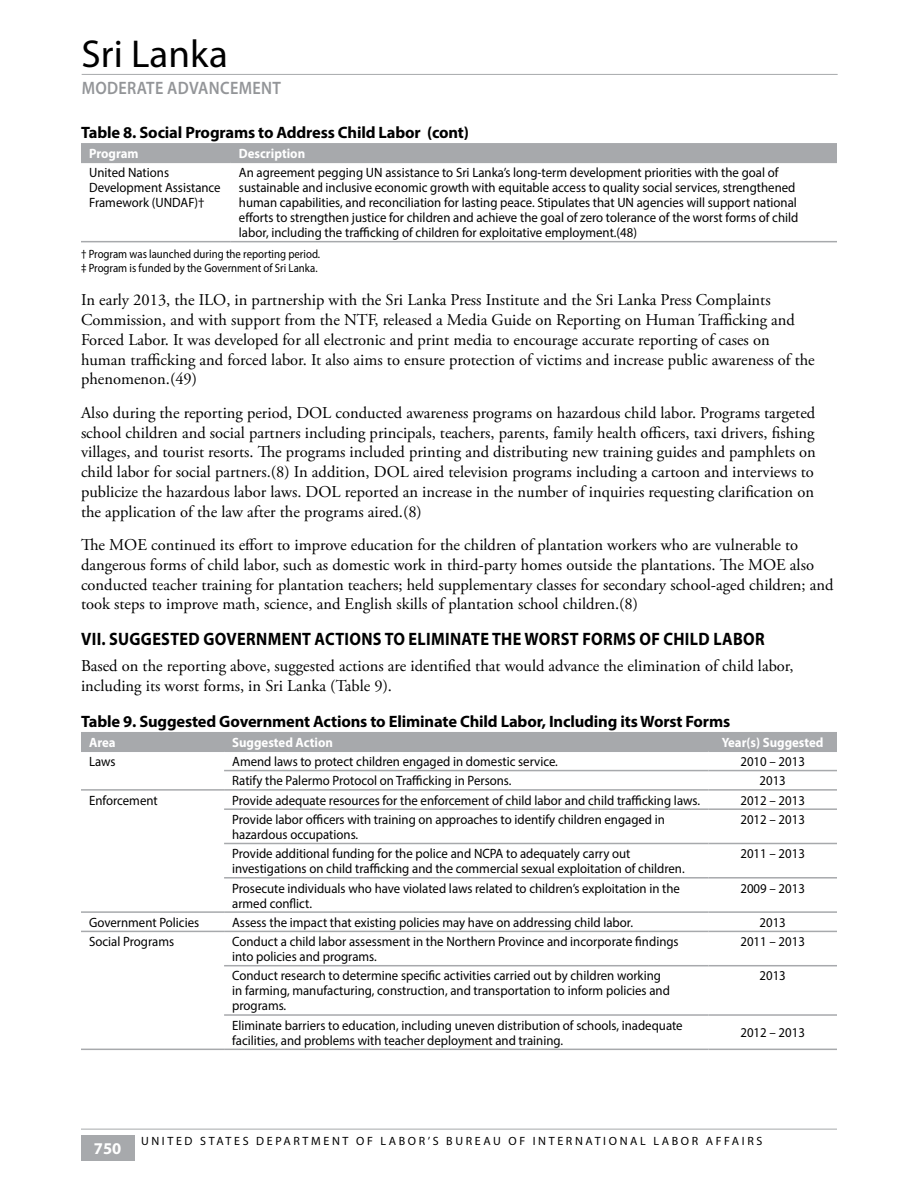
<style>
.page{position:relative;width:918px;height:1188px;background:#fff}
.page>*{position:absolute;margin:0;border:0;box-sizing:border-box;transform-origin:0 0}
.t1{font:39px "Myriad Pro";color:#000}
.H1-MAIN_HEADS{font:700 18px "Myriad Pro";letter-spacing:.02em;color:#000;scale:.9 1}
.t2{font:600 18px "Myriad Pro";letter-spacing:.02em;color:#939598;scale:.9 1}
.t3{font:16.5px/19.8px "Adobe Garamond Pro";color:#000}
.TABLE_TITLES{font:700 16.5px "Myriad Pro";letter-spacing:-.01em;color:#000}
.t4{font:700 16.5px "Myriad Pro";color:#fff}
.TABLE_TEXT{font:13.5px/15px "Myriad Pro";color:#000;scale:.95 1}
.TABLE_TEXT-2{font:700 13.5px "Myriad Pro";color:#fff;scale:.95 1}
.TABLE_SOURCES{font:12px "Myriad Pro";color:#000;scale:.9 1}
.TABLE_SOURCES-2{font:12px "Myriad Pro";letter-spacing:.22em;color:#000}
</style>
<div class="page">
<div style="left:81px;top:1136px;width:53px;height:25px;background:#a7a9ac"></div>
<hr style="left:81px;top:1129px;width:756px;height:1px;background:#a7a9ac">
<hr style="left:82px;top:74px;width:756px;height:1px;background:#a7a9ac">
<div style="left:81px;top:143px;width:756px;height:19px;background:#a7a9ac"></div>
<hr style="left:81px;top:162px;width:150px;height:1px;background:#a7a9ac">
<hr style="left:231px;top:162px;width:606px;height:1px;background:#a7a9ac">
<hr style="left:81px;top:241px;width:150px;height:1px;background:#a7a9ac">
<hr style="left:231px;top:241px;width:606px;height:1px;background:#a7a9ac">
<div style="left:81px;top:732px;width:756px;height:19px;background:#a7a9ac"></div>
<hr style="left:81px;top:751px;width:143px;height:1px;background:#a7a9ac">
<hr style="left:224px;top:751px;width:484px;height:1px;background:#a7a9ac">
<hr style="left:708px;top:751px;width:129px;height:1px;background:#a7a9ac">
<hr style="left:224px;top:770px;width:484px;height:1px;background:#a7a9ac">
<hr style="left:708px;top:770px;width:129px;height:1px;background:#a7a9ac">
<hr style="left:81px;top:789px;width:143px;height:2px;background:#a7a9ac">
<hr style="left:224px;top:789px;width:484px;height:2px;background:#a7a9ac">
<hr style="left:708px;top:789px;width:129px;height:2px;background:#a7a9ac">
<hr style="left:224px;top:808px;width:484px;height:2px;background:#a7a9ac">
<hr style="left:708px;top:808px;width:129px;height:2px;background:#a7a9ac">
<hr style="left:224px;top:843px;width:484px;height:1px;background:#a7a9ac">
<hr style="left:708px;top:843px;width:129px;height:1px;background:#a7a9ac">
<hr style="left:224px;top:877px;width:484px;height:2px;background:#a7a9ac">
<hr style="left:708px;top:877px;width:129px;height:2px;background:#a7a9ac">
<hr style="left:81px;top:911px;width:143px;height:2px;background:#a7a9ac">
<hr style="left:224px;top:911px;width:484px;height:2px;background:#a7a9ac">
<hr style="left:708px;top:911px;width:129px;height:2px;background:#a7a9ac">
<hr style="left:81px;top:931px;width:143px;height:1px;background:#a7a9ac">
<hr style="left:81px;top:1049px;width:143px;height:1px;background:#a7a9ac">
<hr style="left:224px;top:931px;width:484px;height:1px;background:#a7a9ac">
<hr style="left:708px;top:931px;width:129px;height:1px;background:#a7a9ac">
<hr style="left:224px;top:965px;width:484px;height:1px;background:#a7a9ac">
<hr style="left:708px;top:965px;width:129px;height:1px;background:#a7a9ac">
<hr style="left:224px;top:1014px;width:484px;height:2px;background:#a7a9ac">
<hr style="left:708px;top:1014px;width:129px;height:2px;background:#a7a9ac">
<hr style="left:224px;top:1049px;width:484px;height:1px;background:#a7a9ac">
<hr style="left:708px;top:1049px;width:129px;height:1px;background:#a7a9ac">
<h1 class="t1" style="left:82px;top:30px;width:148px">Sri Lanka</h1>
<h2 class="t2" style="left:82px;top:77px;width:223px">MODERATE ADVANCEMENT</h2>
<h4 class="TABLE_TITLES" style="left:81px;top:122px;width:389px">Table 8. Social Programs to Address Child Labor (cont)</h4>
<p class="TABLE_TEXT-2" style="left:89px;top:144px;width:54px">Program</p>
<p class="TABLE_TEXT-2" style="left:239px;top:144px;width:71px">Description</p>
<p class="TABLE_TEXT" style="left:89px;top:165px;width:140px">United Nations<br>Development Assistance<br>Framework (UNDAF)†</p>
<p class="TABLE_TEXT" style="left:239px;top:165px;width:590px">An agreement pegging UN assistance to Sri Lanka’s long-term development priorities with the goal of sustainable and inclusive economic growth with equitable access to quality social services, strengthened human capabilities, and reconciliation for lasting peace. Stipulates that UN agencies will support national efforts to strengthen justice for children and achieve the goal of zero tolerance of the worst forms of child labor, including the trafficking of children for exploitative employment.(48)</p>
<p class="TABLE_SOURCES" style="left:81px;top:246px;width:267px">† Program was launched during the reporting period.</p>
<p class="TABLE_SOURCES" style="left:81px;top:261px;width:264px">‡ Program is funded by the Government of Sri Lanka.</p>
<p class="t3" style="left:81px;top:291px;width:735px">In early 2013, the ILO, in partnership with the Sri Lanka Press Institute and the Sri Lanka Press Complaints Commission, and with support from the NTF, released a Media Guide on Reporting on Human Trafficking and Forced Labor. It was developed for all electronic and print media to encourage accurate reporting of cases on human trafficking and forced labor. It also aims to ensure protection of victims and increase public awareness of the phenomenon.(49)</p>
<p class="t3" style="left:81px;top:403px;width:736px;text-align:justify">Also during the reporting period, DOL conducted awareness programs on hazardous child labor. Programs targeted school children and social partners including principals, teachers, parents, family health officers, taxi drivers, fishing villages, and tourist resorts. The programs included printing and distributing new training guides and pamphlets on child labor for social partners.(8) In addition, DOL aired television programs including a cartoon and interviews to publicize the hazardous labor laws. DOL reported an increase in the number of inquiries requesting clarification on the application of the law after the programs aired.(8)</p>
<p class="t3" style="left:81px;top:536px;width:754px">The MOE continued its effort to improve education for the children of plantation workers who are vulnerable to dangerous forms of child labor, such as domestic work in third-party homes outside the plantations. The MOE also conducted teacher training for plantation teachers; held supplementary classes for secondary school-aged children; and took steps to improve math, science, and English skills of plantation school children.(8)</p>
<h2 class="H1-MAIN_HEADS" style="left:81px;top:627px;width:761px">VII. SUGGESTED GOVERNMENT ACTIONS TO ELIMINATE THE WORST FORMS OF CHILD LABOR</h2>
<p class="t3" style="left:81px;top:657px;width:714px">Based on the reporting above, suggested actions are identified that would advance the elimination of child labor, including its worst forms, in Sri Lanka (Table 9).</p>
<h4 class="TABLE_TITLES" style="left:81px;top:711px;width:651px">Table 9. Suggested Government Actions to Eliminate Child Labor, Including its Worst Forms</h4>
<p class="TABLE_TEXT-2" style="left:89px;top:733px;width:30px">Area</p>
<p class="TABLE_TEXT-2" style="left:232px;top:733px;width:108px">Suggested Action</p>
<p class="TABLE_TEXT-2" style="left:722px;top:733px;width:109px">Year(s) Suggested</p>
<p class="TABLE_TEXT" style="left:89px;top:754px;width:29px">Laws</p>
<p class="TABLE_TEXT" style="left:232px;top:754px;width:344px">Amend laws to protect children engaged in domestic service.</p>
<p class="TABLE_TEXT" style="left:740px;top:754px;width:69px">2010 – 2013</p>
<p class="TABLE_TEXT" style="left:232px;top:773px;width:296px">Ratify the Palermo Protocol on Trafficking in Persons.</p>
<p class="TABLE_TEXT" style="left:760px;top:773px;width:29px">2013</p>
<p class="TABLE_TEXT" style="left:89px;top:792px;width:74px">Enforcement</p>
<p class="TABLE_TEXT" style="left:232px;top:792px;width:494px">Provide adequate resources for the enforcement of child labor and child trafficking laws.</p>
<p class="TABLE_TEXT" style="left:740px;top:792px;width:69px">2012 – 2013</p>
<p class="TABLE_TEXT" style="left:232px;top:812px;width:457px">Provide labor officers with training on approaches to identify children engaged in hazardous occupations.</p>
<p class="TABLE_TEXT" style="left:740px;top:812px;width:69px">2012 – 2013</p>
<p class="TABLE_TEXT" style="left:232px;top:846px;width:478px">Provide additional funding for the police and NCPA to adequately carry out investigations on child trafficking and the commercial sexual exploitation of children.</p>
<p class="TABLE_TEXT" style="left:740px;top:846px;width:69px">2011 – 2013</p>
<p class="TABLE_TEXT" style="left:232px;top:880px;width:473px">Prosecute individuals who have violated laws related to children’s exploitation in the armed conflict.</p>
<p class="TABLE_TEXT" style="left:740px;top:880px;width:69px">2009 – 2013</p>
<p class="TABLE_TEXT" style="left:89px;top:915px;width:117px">Government Policies</p>
<p class="TABLE_TEXT" style="left:232px;top:915px;width:423px">Assess the impact that existing policies may have on addressing child labor.</p>
<p class="TABLE_TEXT" style="left:760px;top:915px;width:29px">2013</p>
<p class="TABLE_TEXT" style="left:89px;top:934px;width:91px">Social Programs</p>
<p class="TABLE_TEXT" style="left:232px;top:934px;width:472px">Conduct a child labor assessment in the Northern Province and incorporate findings into policies and programs.</p>
<p class="TABLE_TEXT" style="left:740px;top:934px;width:69px">2011 – 2013</p>
<p class="TABLE_TEXT" style="left:232px;top:968px;width:462px">Conduct research to determine specific activities carried out by children working in farming, manufacturing, construction, and transportation to inform policies and programs.</p>
<p class="TABLE_TEXT" style="left:760px;top:968px;width:29px">2013</p>
<p class="TABLE_TEXT" style="left:232px;top:1017px;width:476px">Eliminate barriers to education, including uneven distribution of schools, inadequate facilities, and problems with teacher deployment and training.</p>
<p class="TABLE_TEXT" style="left:740px;top:1025px;width:69px">2012 – 2013</p>
<p class="t4" style="left:94px;top:1138px;width:29px">750</p>
<p class="TABLE_SOURCES-2" style="left:141px;top:1133px;width:623px">UNITED STATES DEPARTMENT OF LABOR’S BUREAU OF INTERNATIONAL LABOR AFFAIRS</p>
</div>
